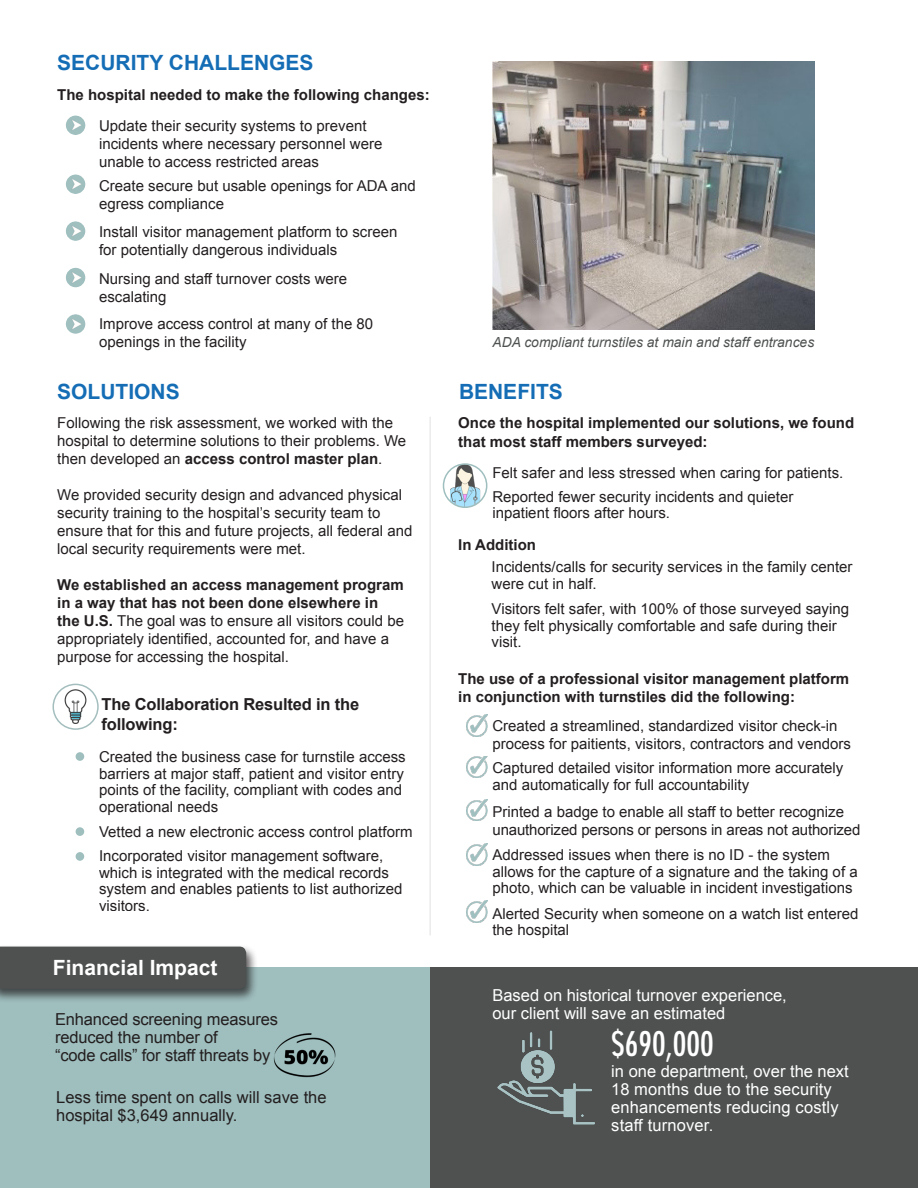
<style>
.page{position:relative;width:918px;height:1188px;background:#fff}
.page>*{position:absolute;margin:0;border:0;box-sizing:border-box;transform-origin:0 0}
.t1{font:500 condensed 33px "Futura";color:#fff}
.t2{font:700 21px "Arial";color:#146db5}
.t3{font:700 21px "Arial";color:#fff}
.t4{font:16.5px/18px "Arial";color:#fff}
.t5{font:16.5px/18px "Arial";letter-spacing:-.01em;color:#231f20}
.t6{font:700 16.5px "Arial";letter-spacing:-.01em;color:#231f20}
.t7{font:15px/18px "Arial";color:#231f20}
.t8{font:700 15px/18px "Arial";color:#231f20}
.t9{font:italic 13.8px "Arial";color:#4f5151}
.s1{font-weight:400}
.s2{font-weight:700}
</style>
<div class="page">
<div style="left:430px;top:968px;width:488px;height:220px;background:#4f5151"></div>
<div style="left:0;top:968px;width:429px;height:220px;background:#9fbebe"></div>
<img style="left:66px;top:116px;width:19px;height:19px;border-radius:10px">
<img style="left:66px;top:175px;width:19px;height:19px;border-radius:10px">
<img style="left:66px;top:221px;width:19px;height:20px;border-radius:10px">
<img style="left:66px;top:268px;width:19px;height:19px;border-radius:10px">
<img style="left:66px;top:314px;width:19px;height:20px;border-radius:10px">
<hr style="left:429px;top:417px;width:2px;height:518px;background:#ebebec">
<img style="left:53px;top:684px;width:45px;height:45px;border-radius:22px">
<div style="left:53px;top:684px;width:46px;height:46px;border:2px solid #a4bebe;border-radius:50%"></div>
<div style="left:76px;top:752px;width:8px;height:9px;background:#9fbebe;border-radius:50%"></div>
<div style="left:76px;top:827px;width:8px;height:9px;background:#9fbebe;border-radius:50%"></div>
<div style="left:76px;top:852px;width:8px;height:9px;background:#9fbebe;border-radius:50%"></div>
<img style="left:450px;top:465px;width:30px;height:42px">
<div style="left:443px;top:463px;width:44px;height:45px;border:2px solid #9fbebe;border-radius:50%"></div>
<img style="left:466px;top:715px;width:21px;height:22px">
<img style="left:466px;top:756px;width:21px;height:22px">
<img style="left:466px;top:799px;width:21px;height:22px">
<img style="left:466px;top:843px;width:21px;height:22px">
<img style="left:466px;top:901px;width:21px;height:21px">
<div style="left:0;top:944px;width:258px;height:59px;background:#231f20;opacity:.75"></div>
<div style="left:0;top:947px;width:246px;height:42px;background:#4f5151"></div>
<img style="left:497px;top:1030px;width:98px;height:95px">
<img style="left:273px;top:1033px;width:63px;height:45px">
<img style="left:492px;top:62px;width:322px;height:267px">
<p class="t2" style="left:57px;top:49px;width:258px">SECURITY CHALLENGES</p>
<p class="t8" style="left:57px;top:86px;width:374px">The hospital needed to make the following changes:</p>
<p class="t7" style="left:99px;top:117px;width:285px">Update their security systems to prevent incidents where necessary personnel were unable to access restricted areas</p>
<p class="t7" style="left:99px;top:177px;width:318px">Create secure but usable openings for ADA and egress compliance</p>
<p class="t7" style="left:99px;top:223px;width:300px">Install visitor management platform to screen for potentially dangerous individuals</p>
<p class="t7" style="left:99px;top:270px;width:250px">Nursing and staff turnover costs were escalating</p>
<p class="t7" style="left:99px;top:315px;width:276px">Improve access control at many of the 80 openings in the facility</p>
<p class="t2" style="left:57px;top:378px;width:124px">SOLUTIONS</p>
<p class="t7" style="left:57px;top:414px;width:351px">Following the risk assessment, we worked with the hospital to determine solutions to their problems. We</p>
<p class="t8" style="left:57px;top:450px;width:327px"><span class="s1">then developed an</span> access control master plan<span class="s1">.</span></p>
<p class="t7" style="left:57px;top:486px;width:357px">We provided security design and advanced physical security training to the hospital’s security team to ensure that for this and future projects, all federal and local security requirements were met.</p>
<p class="t7" style="left:57px;top:576px;width:348px"><span class="s2">We established an access management program in a way that has not been done elsewhere in the U.S.</span> The goal was to ensure all visitors could be appropriately identified, accounted for, and have a purpose for accessing the hospital.</p>
<p class="t6" style="left:102px;top:693px;width:259px">The Collaboration Resulted in the</p>
<p class="t6" style="left:102px;top:713px;width:78px">following:</p>
<p class="t7" style="left:99px;top:749px;width:308px;line-height:16.5px">Created the business case for turnstile access barriers at major staff, patient and visitor entry points of the facility, compliant with codes and operational needs</p>
<p class="t7" style="left:99px;top:820px;width:315px;line-height:24px">Vetted a new electronic access control platform<br>Incorporated visitor management software,</p>
<p class="t7" style="left:99px;top:864px;width:305px;line-height:16.5px">which is integrated with the medical records system and enables patients to list authorized visitors.</p>
<p class="t3" style="left:53px;top:954px;width:166px">Financial Impact</p>
<p class="t5" style="left:55px;top:1011px;width:225px">Enhanced screening measures reduced the number of</p>
<p class="t5" style="left:55px;top:1047px;width:217px">“code calls” for staff threats by</p>
<p class="t5" style="left:56px;top:1089px;width:272px">Less time spent on calls will save the</p>
<p class="t5" style="left:56px;top:1107px;width:183px">hospital $3,649 annually.</p>
<p class="t9" style="left:492px;top:333px;width:323px">ADA compliant turnstiles at main and staff entrances</p>
<p class="t2" style="left:459px;top:378px;width:105px">BENEFITS</p>
<p class="t8" style="left:458px;top:414px;width:397px">Once the hospital implemented our solutions, we found</p>
<p class="t8" style="left:458px;top:434px;width:251px">that most staff members surveyed:</p>
<p class="t7" style="left:492px;top:464px;width:352px">Felt safer and less stressed when caring for patients.</p>
<p class="t7" style="left:492px;top:488px;width:302px;line-height:16.5px">Reported fewer security incidents and quieter inpatient floors after hours.</p>
<p class="t8" style="left:458px;top:536px;width:79px">In Addition</p>
<p class="t7" style="left:492px;top:559px;width:362px;line-height:16.5px">Incidents/calls for security services in the family center were cut in half.</p>
<p class="t7" style="left:492px;top:600px;width:359px">Visitors felt safer, with 100% of those surveyed saying</p>
<p class="t7" style="left:492px;top:617px;width:347px">they felt physically comfortable and safe during their</p>
<p class="t7" style="left:492px;top:633px;width:31px">visit.</p>
<p class="t8" style="left:458px;top:670px;width:392px">The use of a professional visitor management platform in conjunction with turnstiles did the following:</p>
<p class="t7" style="left:492px;top:717px;width:360px">Created a streamlined, standardized visitor check-in process for paitients, visitors, contractors and vendors</p>
<p class="t7" style="left:492px;top:760px;width:352px;line-height:16.5px">Captured detailed visitor information more accurately and automatically for full accountability</p>
<p class="t7" style="left:492px;top:803px;width:353px">Printed a badge to enable all staff to better recognize</p>
<p class="t7" style="left:492px;top:821px;width:369px">unauthorized persons or persons in areas not authorized</p>
<p class="t7" style="left:492px;top:847px;width:367px;line-height:16.5px">Addressed issues when there is no ID - the system allows for the capture of a signature and the taking of a photo, which can be valuable in incident investigations</p>
<p class="t7" style="left:492px;top:905px;width:367px;line-height:16.5px">Alerted Security when someone on a watch list entered the hospital</p>
<p class="t4" style="left:492px;top:986px;width:296px">Based on historical turnover experience,</p>
<p class="t4" style="left:492px;top:1004px;width:234px">our client will save an estimated</p>
<p class="t1" style="left:611px;top:1023px;width:104px">$690,000</p>
<p class="t4" style="left:611px;top:1063px;width:239px">in one department, over the next<br>18 months due to the security enhancements reducing costly staff turnover.</p>
</div>
